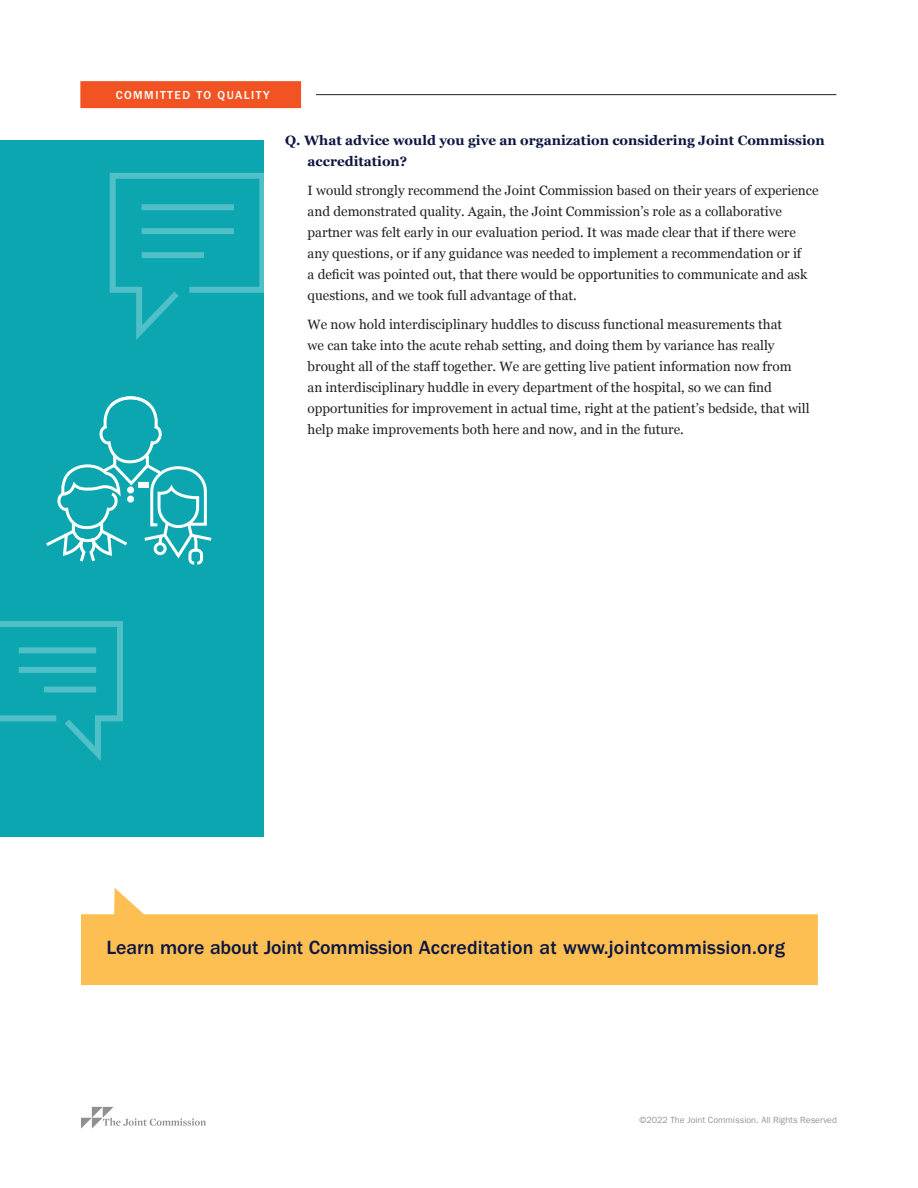
<style>
.page{position:relative;width:918px;height:1188px;background:#fff}
.page>*{position:absolute;margin:0;border:0;box-sizing:border-box;transform-origin:0 0}
.Headline{font:500 19.8px "ITC Franklin Gothic Std";letter-spacing:.01em;color:#0c1640}
.Body_Copy{font:13.5px/21px "Georgia";color:#231f20}
.Body_Copy-2{font:700 13.5px/21px "Georgia";color:#0c1640}
.Section_Title_-_Oran{font:500 12px "ITC Franklin Gothic Std";letter-spacing:.12em;color:#fff}
.Document_ID{font:9px "ITC Franklin Gothic Std";letter-spacing:-.005em;color:#939598}
</style>
<div class="page">
<hr style="left:80px;top:94px;width:756px;height:1px;background:#231f20">
<svg style="left:80px;top:81px;width:244px;height:28px;background:#f2693d"></svg>
<svg style="left:81px;top:1107px;width:125px;height:22px"></svg>
<div style="left:0;top:140px;width:263px;height:697px;background:#0ba6b0"></div>
<svg style="left:109px;top:171px;width:155px;height:171px"></svg>
<div style="left:142px;top:204px;width:92px;height:6px;background:#50bfc6"></div>
<div style="left:142px;top:228px;width:92px;height:6px;background:#50bfc6"></div>
<div style="left:142px;top:252px;width:62px;height:6px;background:#50bfc6"></div>
<svg style="left:0;top:621px;width:123px;height:140px"></svg>
<div style="left:19px;top:647px;width:77px;height:6px;background:#50bfc6"></div>
<div style="left:19px;top:667px;width:77px;height:6px;background:#50bfc6"></div>
<div style="left:44px;top:687px;width:52px;height:6px;background:#50bfc6"></div>
<svg style="left:81px;top:888px;width:737px;height:97px;fill:#fdbf51"></svg>
<svg style="left:46px;top:396px;width:166px;height:169px"></svg>
<p class="Section_Title_-_Oran" style="left:116px;top:88px;width:155px">COMMITTED TO QUALITY</p>
<p class="Body_Copy-2" style="left:308px;top:129px;width:519px;text-indent:-22px">Q. What advice would you give an organization considering Joint Commission accreditation?</p>
<p class="Body_Copy" style="left:308px;top:180px;width:512px">I would strongly recommend the Joint Commission based on their years of experience and demonstrated quality. Again, the Joint Commission’s role as a collaborative partner was felt early in our evaluation period. It was made clear that if there were any questions, or if any guidance was needed to implement a recommendation or if<br>a deficit was pointed out, that there would be opportunities to communicate and ask questions, and we took full advantage of that.</p>
<p class="Body_Copy" style="left:308px;top:314px;width:504px">We now hold interdisciplinary huddles to discuss functional measurements that<br>we can take into the acute rehab setting, and doing them by variance has really brought all of the staff together. We are getting live patient information now from an interdisciplinary huddle in every department of the hospital, so we can find opportunities for improvement in actual time, right at the patient’s bedside, that will help make improvements both here and now, and in the future.</p>
<p class="Headline" style="left:106px;top:936px;width:680px">Learn more about Joint Commission Accreditation at www.jointcommission.org</p>
<p class="Document_ID" style="left:640px;top:1115px;width:199px">©2022 The Joint Commission. All Rights Reserved</p>
</div>
